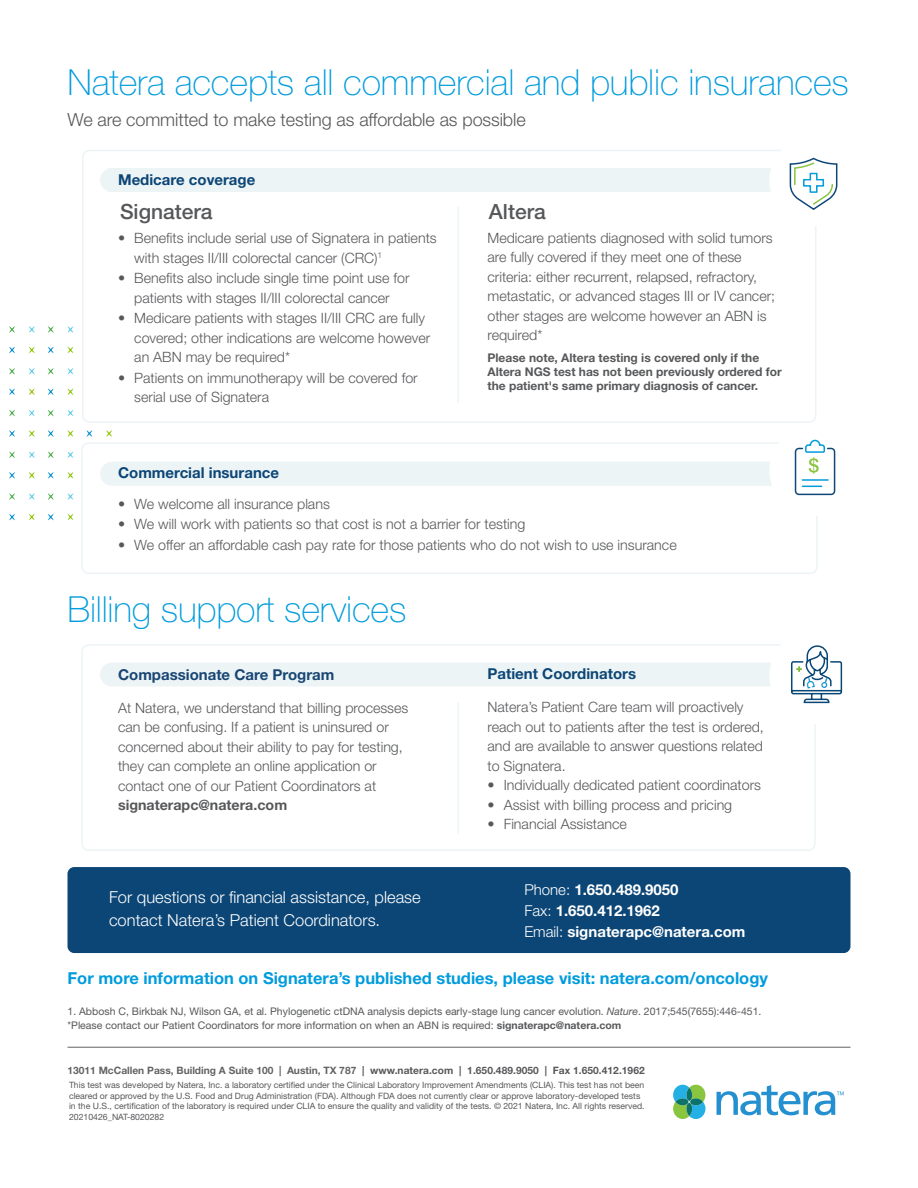
<style>
.page{position:relative;width:918px;height:1188px;background:#fff}
.page>*{position:absolute;margin:0;border:0;box-sizing:border-box;transform-origin:0 0}
.t1{font:100 36px "Helvetica Neue LT Std";letter-spacing:-.005em;color:#009cdd}
.t2{font:500 21px "Helvetica Neue LT Std";color:#57585a}
.t3{font:300 18px "Helvetica Neue LT Std";letter-spacing:-.005em;color:#57585a}
.t4{font:700 16.5px "Helvetica Neue LT Std";color:#009cdd}
.t5{font:300 16.5px/22.5px "Helvetica Neue LT Std";color:#fff}
.t6{font:700 15px/21px "Helvetica Neue LT Std";color:#fff}
.t7{font:700 15px "Helvetica Neue LT Std";color:#0c4676}
.t8{font:700 15px "Helvetica Neue LT Std";color:#184673}
.t9{font:300 14.25px/19.5px "Helvetica Neue LT Std";color:#57585a}
.t10{font:700 14.25px "Helvetica Neue LT Std";color:#57585a}
.t11{font:700 12px/14.4px "Helvetica Neue LT Std";color:#57585a}
.t12{font:10.5px/14.7px "Helvetica Neue LT Std";color:#57585a}
.t13{font:700 10.2px "Helvetica Neue LT Std";color:#636366}
.t14{font:8.7px/10.5px "Helvetica Neue LT Std";color:#57585a}
.s1{font-weight:300}
.s2{font-style:italic}
.s3{font-weight:700}
.s4{color:#57585a}
</style>
<div class="page">
<div style="left:81px;top:644px;width:735px;height:207px;border:2px solid #edf4f6;border-radius:7px"></div>
<div style="left:112px;top:663px;width:701px;height:24px;background:#edf4f6"></div>
<svg style="left:86px;top:430px;width:6px;height:7px"></svg>
<svg style="left:106px;top:430px;width:6px;height:7px"></svg>
<svg style="left:48px;top:514px;width:6px;height:6px"></svg>
<svg style="left:48px;top:493px;width:6px;height:7px"></svg>
<svg style="left:67px;top:514px;width:6px;height:6px"></svg>
<svg style="left:67px;top:493px;width:6px;height:7px"></svg>
<svg style="left:48px;top:472px;width:6px;height:7px"></svg>
<svg style="left:48px;top:451px;width:6px;height:7px"></svg>
<svg style="left:67px;top:472px;width:6px;height:7px"></svg>
<svg style="left:67px;top:451px;width:6px;height:7px"></svg>
<svg style="left:48px;top:430px;width:6px;height:7px"></svg>
<svg style="left:48px;top:410px;width:6px;height:6px"></svg>
<svg style="left:67px;top:430px;width:6px;height:7px"></svg>
<svg style="left:67px;top:410px;width:6px;height:6px"></svg>
<svg style="left:48px;top:388px;width:6px;height:7px"></svg>
<svg style="left:48px;top:368px;width:6px;height:7px"></svg>
<svg style="left:67px;top:388px;width:6px;height:7px"></svg>
<svg style="left:67px;top:368px;width:6px;height:7px"></svg>
<svg style="left:48px;top:347px;width:6px;height:6px"></svg>
<svg style="left:48px;top:326px;width:6px;height:7px"></svg>
<svg style="left:67px;top:347px;width:6px;height:6px"></svg>
<svg style="left:67px;top:326px;width:6px;height:7px"></svg>
<svg style="left:9px;top:514px;width:6px;height:6px"></svg>
<svg style="left:9px;top:493px;width:6px;height:7px"></svg>
<svg style="left:29px;top:514px;width:6px;height:6px"></svg>
<svg style="left:29px;top:493px;width:6px;height:7px"></svg>
<svg style="left:9px;top:472px;width:6px;height:7px"></svg>
<svg style="left:9px;top:451px;width:6px;height:7px"></svg>
<svg style="left:29px;top:472px;width:6px;height:7px"></svg>
<svg style="left:29px;top:451px;width:6px;height:7px"></svg>
<svg style="left:9px;top:430px;width:6px;height:7px"></svg>
<svg style="left:9px;top:410px;width:6px;height:6px"></svg>
<svg style="left:29px;top:430px;width:6px;height:7px"></svg>
<svg style="left:29px;top:410px;width:6px;height:6px"></svg>
<svg style="left:9px;top:388px;width:6px;height:7px"></svg>
<svg style="left:9px;top:368px;width:6px;height:7px"></svg>
<svg style="left:29px;top:388px;width:6px;height:7px"></svg>
<svg style="left:29px;top:368px;width:6px;height:7px"></svg>
<svg style="left:9px;top:347px;width:6px;height:6px"></svg>
<svg style="left:9px;top:326px;width:6px;height:7px"></svg>
<svg style="left:29px;top:347px;width:6px;height:6px"></svg>
<svg style="left:29px;top:326px;width:6px;height:7px"></svg>
<div style="left:81px;top:442px;width:737px;height:132px;border:2px solid #edf4f6;border-radius:7px"></div>
<div style="left:112px;top:462px;width:701px;height:24px;background:#edf4f6"></div>
<div style="left:68px;top:867px;width:782px;height:86px;background:#0c4676;border-radius:7px"></div>
<svg style="left:673px;top:1085px;width:32px;height:34px"></svg>
<svg style="left:717px;top:1085px;width:127px;height:30px"></svg>
<hr style="left:68px;top:1047px;width:782px;height:1px;background:#636366">
<div style="left:769px;top:627px;width:98px;height:97px;background:#fff;border-radius:50%"></div>
<div style="left:769px;top:426px;width:91px;height:90px;background:#fff;border-radius:50%"></div>
<div style="left:795px;top:448px;width:40px;height:47px;border:2px solid #0f4778;border-radius:3px"></div>
<svg style="left:802px;top:486px;width:20px;height:1px"></svg>
<hr style="left:802px;top:479px;width:26px;height:2px;background:#009cdb">
<svg style="left:804px;top:439px;width:22px;height:35px"></svg>
<div style="left:82px;top:150px;width:734px;height:273px;border:2px solid #edf4f6;border-radius:7px"></div>
<div style="left:112px;top:168px;width:701px;height:24px;background:#edf4f6"></div>
<hr style="left:458px;top:208px;width:1px;height:194px;background:#edf4f6">
<div style="left:769px;top:136px;width:91px;height:90px;background:#fff;border-radius:50%"></div>
<svg style="left:789px;top:157px;width:49px;height:53px"></svg>
<svg style="left:791px;top:645px;width:52px;height:59px"></svg>
<hr style="left:458px;top:703px;width:1px;height:130px;background:#edf4f6">
<h1 class="t1" style="left:68px;top:61px;width:783px">Natera accepts all commercial and public insurances</h1>
<p class="t3" style="left:68px;top:108px;width:460px">We are committed to make testing as affordable as possible</p>
<p class="t7" style="left:118px;top:170px;width:139px">Medicare coverage</p>
<h2 class="t2" style="left:120px;top:199px;width:94px">Signatera</h2>
<h2 class="t2" style="left:489px;top:199px;width:58px">Altera</h2>
<p class="t9" style="left:134px;top:228px;width:304px;text-indent:-16px">• Benefits include serial use of Signatera in patients with stages II/III colorectal cancer (CRC)<sup>1</sup></p>
<p class="t9" style="left:118px;top:268px;width:293px;text-align:center">• Benefits also include single time point use for patients with stages II/III colorectal cancer</p>
<p class="t9" style="left:134px;top:308px;width:297px;text-indent:-16px">• Medicare patients with stages II/III CRC are fully covered; other indications are welcome however an ABN may be required*</p>
<p class="t9" style="left:134px;top:368px;width:285px;text-indent:-16px">• Patients on immunotherapy will be covered for serial use of Signatera</p>
<p class="t9" style="left:487px;top:228px;width:289px">Medicare patients diagnosed with solid tumors are fully covered if they meet one of these criteria: either recurrent, relapsed, refractory, metastatic, or advanced stages III or IV cancer; other stages are welcome however an ABN is required*</p>
<p class="t11" style="left:488px;top:350px;width:296px">Please note, Altera testing is covered only if the<br>Altera NGS test has not been previously ordered for the patient's same primary diagnosis of cancer.</p>
<p class="t7" style="left:118px;top:464px;width:163px">Commercial insurance</p>
<p class="t9" style="left:118px;top:494px;width:213px">• We welcome all insurance plans</p>
<p class="t9" style="left:118px;top:514px;width:409px">• We will work with patients so that cost is not a barrier for testing</p>
<p class="t9" style="left:118px;top:535px;width:560px">• We offer an affordable cash pay rate for those patients who do not wish to use insurance</p>
<h1 class="t1" style="left:68px;top:589px;width:340px">Billing support services</h1>
<p class="t8" style="left:118px;top:665px;width:218px">Compassionate Care Program</p>
<p class="t9" style="left:118px;top:698px;width:292px">At Natera, we understand that billing processes can be confusing. If a patient is uninsured or concerned about their ability to pay for testing, they can complete an online application or contact one of our Patient Coordinators at</p>
<p class="t10" style="left:118px;top:797px;width:171px">signaterapc@natera.com</p>
<p class="t5" style="left:109px;top:886px;width:313px">For questions or financial assistance, please contact Natera’s Patient Coordinators.</p>
<p class="t7" style="left:488px;top:665px;width:150px">Patient Coordinators</p>
<p class="t9" style="left:488px;top:697px;width:278px">Natera’s Patient Care team will proactively reach out to patients after the test is ordered, and are available to answer questions related to Signatera.</p>
<p class="t9" style="left:488px;top:775px;width:275px">• Individually dedicated patient coordinators</p>
<p class="t9" style="left:488px;top:795px;width:246px">• Assist with billing process and pricing</p>
<p class="t9" style="left:488px;top:814px;width:141px">• Financial Assistance</p>
<p class="t6" style="left:524px;top:878px;width:223px"><span class="s1">Phone:</span> 1.650.489.9050<br><span class="s1">Fax:</span> 1.650.412.1962<br><span class="s1">Email:</span> signaterapc@natera.com</p>
<p class="t4" style="left:68px;top:968px;width:702px">For more information on Signatera’s published studies, please visit: natera.com/oncology</p>
<p class="t12" style="left:68px;top:1003px;width:696px">1. Abbosh C, Birkbak NJ, Wilson GA, et al. Phylogenetic ctDNA analysis depicts early-stage lung cancer evolution. <span class="s2">Nature</span>. 2017;545(7655):446-451. *Please contact our Patient Coordinators for more information on when an ABN is required: <span class="s3">signaterapc@natera.com</span></p>
<p class="t13" style="left:68px;top:1064px;width:579px">13011 McCallen Pass, Building A Suite 100 | Austin, TX 787 <span class="s4">| www.natera.com | 1.650.489.9050 | Fax 1.650.412.1962</span></p>
<p class="t14" style="left:69px;top:1080px;width:577px">This test was developed by Natera, Inc. a laboratory certified under the Clinical Laboratory Improvement Amendments (CLIA). This test has not been cleared or approved by the U.S. Food and Drug Administration (FDA). Although FDA does not currently clear or approve laboratory-developed tests in the U.S., certification of the laboratory is required under CLIA to ensure the quality and validity of the tests. © 2021 Natera, Inc. All rights reserved.<br>20210426_NAT-8020282</p>
</div>
